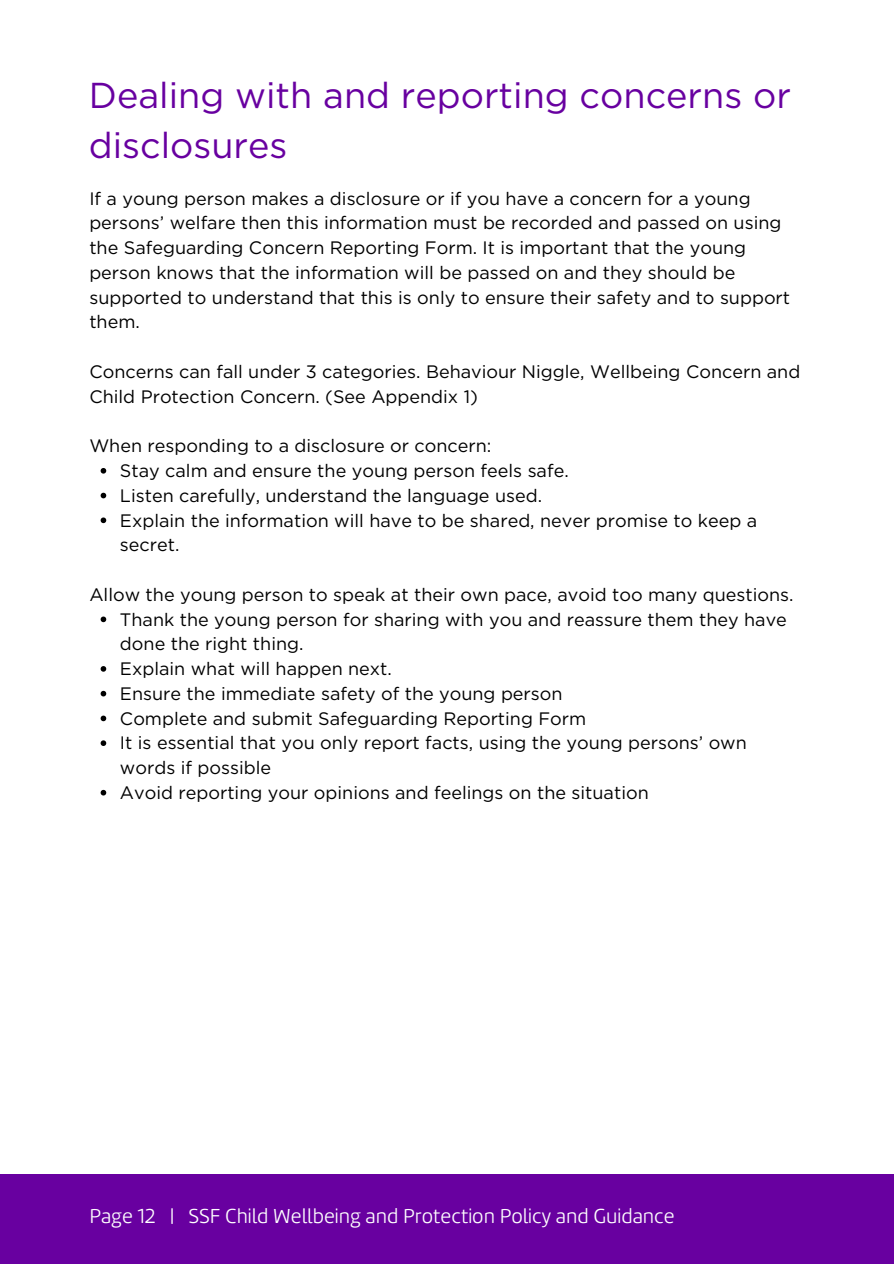
<style>
.page{position:relative;width:894px;height:1264px;background:#fff}
.page>*{position:absolute;margin:0;border:0;box-sizing:border-box;transform-origin:0 0}
.t1{font:36px/49.5px "Gotham";color:#6800a0}
.t2{font:21px "Amelia Rounded Light";color:#fff}
.t3{font:18px/24.8px "Gotham";color:#000}
</style>
<div class="page">
<div style="left:0;top:1174px;width:893px;height:89px;background:#6800a0"></div>
<svg style="left:101px;top:468px;width:5px;height:5px"></svg>
<svg style="left:101px;top:492px;width:5px;height:6px"></svg>
<svg style="left:101px;top:517px;width:5px;height:6px"></svg>
<svg style="left:101px;top:616px;width:5px;height:6px"></svg>
<svg style="left:101px;top:666px;width:5px;height:5px"></svg>
<svg style="left:101px;top:690px;width:5px;height:6px"></svg>
<svg style="left:101px;top:715px;width:5px;height:6px"></svg>
<svg style="left:101px;top:740px;width:5px;height:6px"></svg>
<svg style="left:101px;top:789px;width:5px;height:6px"></svg>
<p class="t1" style="left:89px;top:70px;width:703px">Dealing with and reporting concerns or disclosures</p>
<p class="t3" style="left:89px;top:186px;width:702px">If a young person makes a disclosure or if you have a concern for a young persons’ welfare then this information must be recorded and passed on using the Safeguarding Concern Reporting Form. It is important that the young person knows that the information will be passed on and they should be supported to understand that this is only to ensure their safety and to support them.</p>
<p class="t3" style="left:89px;top:359px;width:712px">Concerns can fall under 3 categories. Behaviour Niggle, Wellbeing Concern and<br>Child Protection Concern. (See Appendix 1)</p>
<p class="t3" style="left:89px;top:433px;width:403px">When responding to a disclosure or concern:</p>
<p class="t3" style="left:120px;top:458px;width:450px">Stay calm and ensure the young person feels safe.</p>
<p class="t3" style="left:120px;top:483px;width:423px">Listen carefully, understand the language used.</p>
<p class="t3" style="left:120px;top:507px;width:638px">Explain the information will have to be shared, never promise to keep a secret.</p>
<p class="t3" style="left:89px;top:582px;width:705px">Allow the young person to speak at their own pace, avoid too many questions.</p>
<p class="t3" style="left:120px;top:606px;width:668px">Thank the young person for sharing with you and reassure them they have done the right thing.</p>
<p class="t3" style="left:120px;top:656px;width:273px">Explain what will happen next.</p>
<p class="t3" style="left:120px;top:681px;width:444px">Ensure the immediate safety of the young person</p>
<p class="t3" style="left:120px;top:705px;width:467px">Complete and submit Safeguarding Reporting Form</p>
<p class="t3" style="left:120px;top:730px;width:628px">It is essential that you only report facts, using the young persons’ own words if possible</p>
<h2 class="t3" style="left:120px;top:780px;width:530px">Avoid reporting your opinions and feelings on the situation</h2>
<h1 class="t2" style="left:89px;top:1207px;width:586px">Page 12 | SSF Child Wellbeing and Protection Policy and Guidance</h1>
</div>
